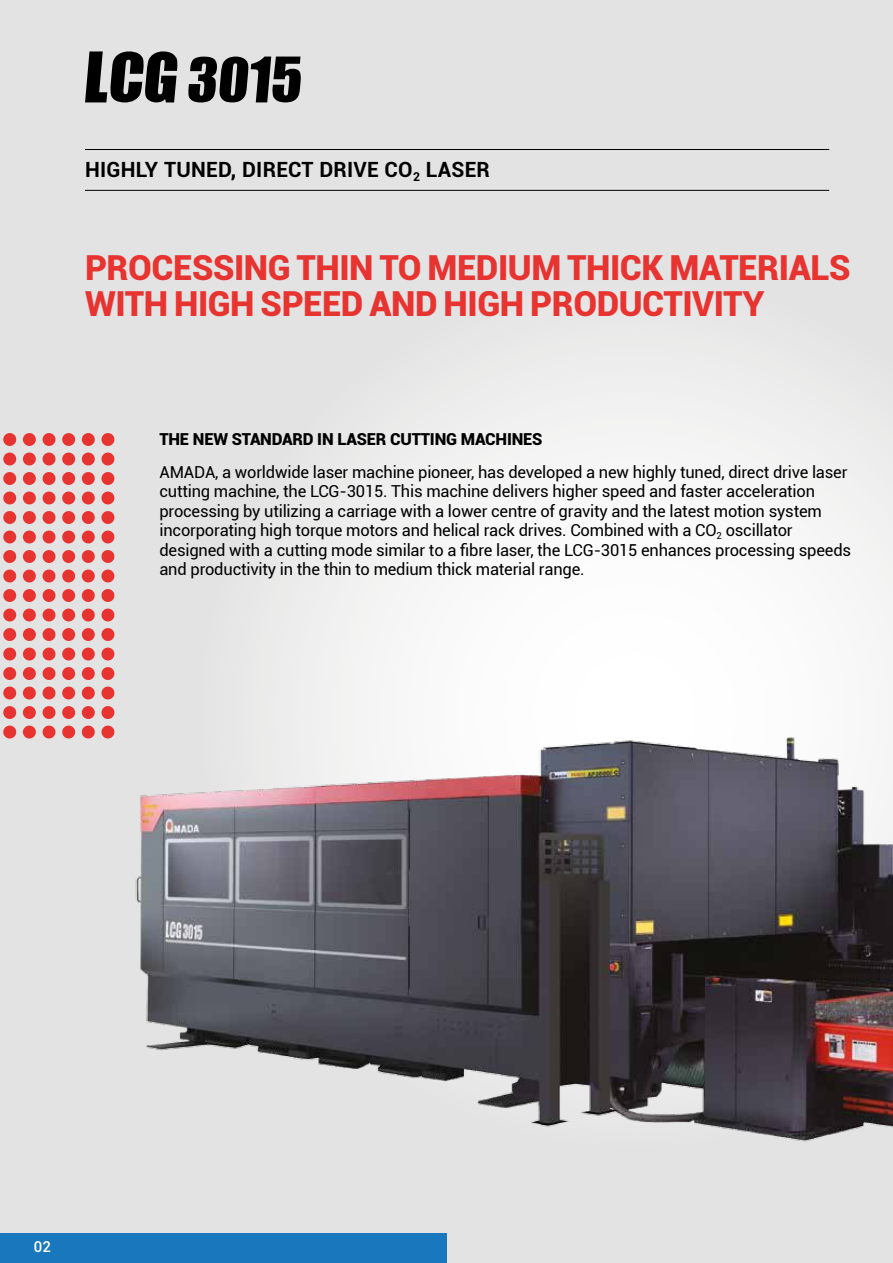
<style>
.page{position:relative;width:893px;height:1263px;background:#e3e3e3}
.page>*{position:absolute;margin:0;border:0;box-sizing:border-box;transform-origin:0 0}
.t1{font:900 34.5px/36px "Roboto";letter-spacing:-.01em;color:#e73431}
.t2{font:700 21px "Roboto";letter-spacing:.015em;color:#000}
.t3{font:16.5px/19.5px "Roboto";letter-spacing:-.01em;color:#000}
.t4{font:900 16.5px "Roboto";letter-spacing:-.01em;color:#000}
.t5{font:500 15px "Roboto";color:#fff}
</style>
<div class="page">
<svg style="left:294px;top:369px;width:599px;height:300px"></svg>
<hr style="left:85px;top:149px;width:744px;height:1px;background:#000">
<hr style="left:85px;top:190px;width:744px;height:1px;background:#000">
<svg style="left:85px;top:51px;width:93px;height:51px"></svg>
<svg style="left:188px;top:57px;width:113px;height:45px"></svg>
<div style="left:0;top:1233px;width:446px;height:30px;background:#1877bd"></div>
<svg style="left:3px;top:726px;width:29px;height:12px"></svg>
<svg style="left:3px;top:706px;width:29px;height:13px"></svg>
<svg style="left:3px;top:687px;width:29px;height:12px"></svg>
<svg style="left:3px;top:667px;width:110px;height:13px"></svg>
<svg style="left:3px;top:648px;width:111px;height:12px"></svg>
<svg style="left:3px;top:628px;width:111px;height:13px"></svg>
<svg style="left:3px;top:609px;width:111px;height:12px"></svg>
<svg style="left:3px;top:589px;width:111px;height:13px"></svg>
<svg style="left:3px;top:570px;width:111px;height:12px"></svg>
<svg style="left:3px;top:550px;width:111px;height:13px"></svg>
<svg style="left:3px;top:531px;width:111px;height:12px"></svg>
<svg style="left:3px;top:511px;width:111px;height:13px"></svg>
<svg style="left:3px;top:492px;width:111px;height:12px"></svg>
<svg style="left:3px;top:472px;width:111px;height:13px"></svg>
<svg style="left:3px;top:453px;width:111px;height:12px"></svg>
<svg style="left:3px;top:433px;width:111px;height:13px"></svg>
<img style="left:32px;top:669px;width:861px;height:473px">
<p class="t2" style="left:85px;top:155px;width:406px">HIGHLY TUNED, DIRECT DRIVE CO<sub>2</sub> LASER</p>
<h1 class="t1" style="left:85px;top:248px;width:767px">PROCESSING THIN TO MEDIUM THICK MATERIALS<br>WITH HIGH SPEED AND HIGH PRODUCTIVITY</h1>
<p class="t4" style="left:159px;top:428px;width:385px">THE NEW STANDARD IN LASER CUTTING MACHINES</p>
<p class="t3" style="left:159px;top:461px;width:693px">AMADA, a worldwide laser machine pioneer, has developed a new highly tuned, direct drive laser cutting machine, the LCG-3015. This machine delivers higher speed and faster acceleration processing by utilizing a carriage with a lower centre of gravity and the latest motion system incorporating high torque motors and helical rack drives. Combined with a CO<sub>2</sub> oscillator designed with a cutting mode similar to a fibre laser, the LCG-3015 enhances processing speeds and productivity in the thin to medium thick material range.</p>
<p class="t5" style="left:34px;top:1236px;width:19px">02</p>
</div>
